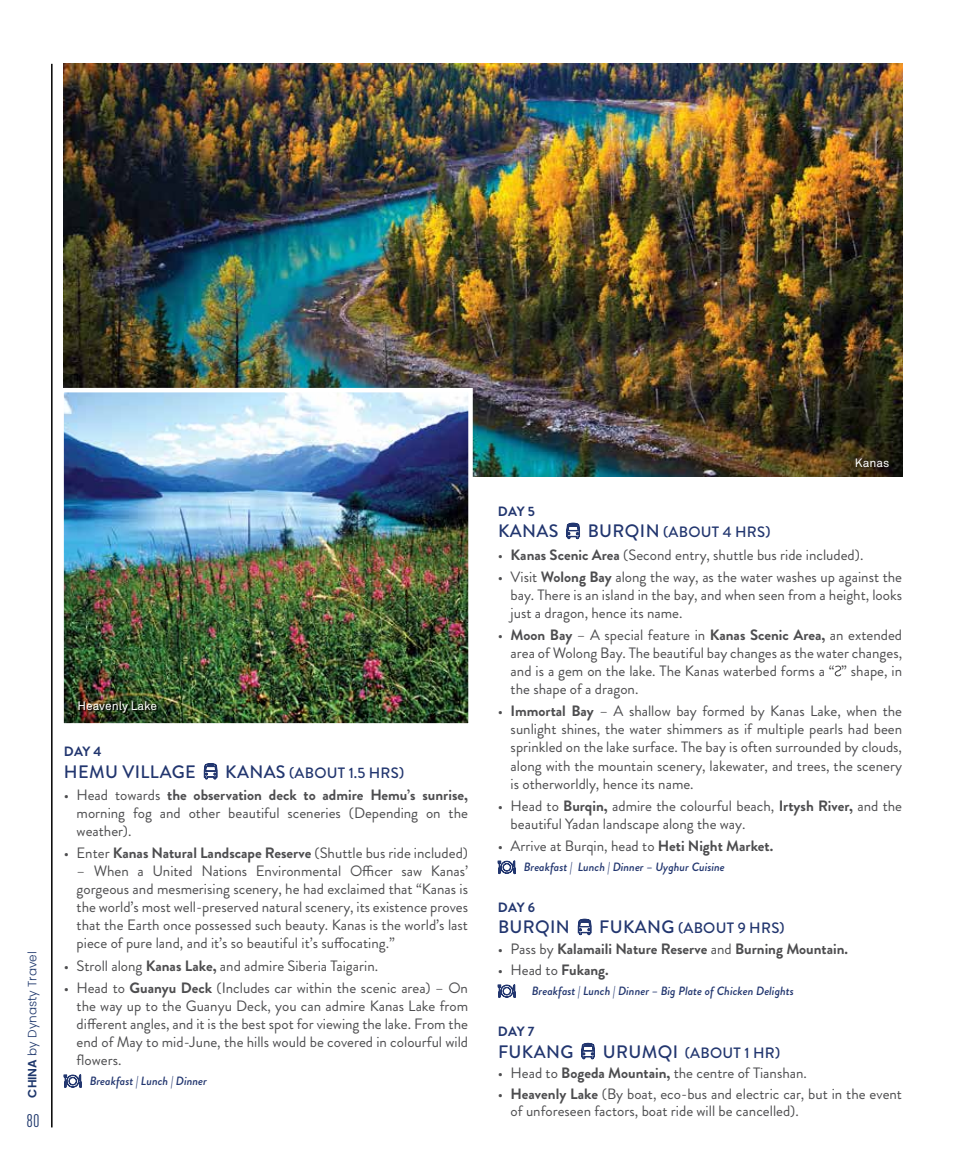
<style>
.page{position:relative;width:966px;height:1170px;background:#fff}
.page>*{position:absolute;margin:0;border:0;box-sizing:border-box;transform-origin:0 0}
.t1{font:500 18px "Brandon Grotesque";letter-spacing:.02em;color:#22366f}
.t2{font:condensed 18px "DIN Pro";color:#1e376c}
.t3{font:15px/18px "Brandon Grotesque";color:#4d4d4f;text-align:justify}
.t4{font:500 15px "Brandon Grotesque";letter-spacing:.02em;color:#22366f}
.t5{font:700 15px "Brandon Grotesque";color:#4d4d4f}
.t6{font:700 13.5px "Brandon Grotesque";letter-spacing:-.01em;color:#22366f}
.t7{font:italic 500 12px "Brandon Grotesque";color:#22366f}
.t8{font:300 12px "Poppins";color:#1e376c}
.t9{font:12px "Akkurat Pro";color:#fff}
.s1{font-weight:600}
.s2{font-size:18px}
.s3{font-weight:700}
.s4{font-weight:400}
</style>
<div class="page">
<hr style="left:51px;top:64px;width:2px;height:1063px;background:#000">
<img style="left:64px;top:64px;width:837px;height:412px">
<img style="left:64px;top:393px;width:403px;height:329px">
<div style="left:59px;top:388px;width:413px;height:339px;border:4px solid #fff"></div>
<svg style="left:80px;top:702px;width:77px;height:11px"></svg>
<svg style="left:204px;top:763px;width:13px;height:16px"></svg>
<svg style="left:64px;top:1074px;width:17px;height:13px"></svg>
<svg style="left:566px;top:522px;width:13px;height:17px"></svg>
<svg style="left:834px;top:665px;width:7px;height:11px"></svg>
<svg style="left:497px;top:860px;width:18px;height:13px"></svg>
<svg style="left:577px;top:918px;width:14px;height:17px"></svg>
<svg style="left:497px;top:984px;width:18px;height:13px"></svg>
<svg style="left:581px;top:1042px;width:13px;height:17px"></svg>
<p class="t8" style="left:25px;top:1097px;width:148px;rotate:-90deg"><span class="s1">CHINA</span> by Dynasty Travel</p>
<p class="t2" style="left:27px;top:1110px;width:14px">80</p>
<p class="t9" style="left:77px;top:699px;width:81px">Heavenly Lake</p>
<p class="t6" style="left:64px;top:742px;width:39px">DAY 4</p>
<p class="t1" style="left:64px;top:759px;width:133px">HEMU VILLAGE</p>
<p class="t4" style="left:225px;top:762px;width:180px"><span class="s2">KANAS</span> (ABOUT 1.5 HRS)</p>
<p class="t3" style="left:77px;top:786px;width:393px;text-indent:-13px">• Head towards <span class="s3">the observation deck to admire Hemu’s sunrise, </span>morning fog and other beautiful sceneries (Depending on the weather).</p>
<p class="t3" style="left:64px;top:844px;width:405px">• Enter <span class="s3">Kanas Natural Landscape Reserve</span> (Shuttle bus ride included)</p>
<p class="t3" style="left:77px;top:862px;width:393px">– When a United Nations Environmental Officer saw Kanas’ gorgeous and mesmerising scenery, he had exclaimed that “Kanas is the world’s most well-preserved natural scenery, its existence proves that the Earth once possessed such beauty. Kanas is the world’s last piece of pure land, and it’s so beautiful it’s suffocating.”</p>
<p class="t3" style="left:64px;top:956px;width:316px">• Stroll along <span class="s3">Kanas Lake,</span> and admire Siberia Taigarin.</p>
<p class="t3" style="left:77px;top:978px;width:393px;text-indent:-13px">• Head to <span class="s3">Guanyu Deck</span> (Includes car within the scenic area) – On the way up to the Guanyu Deck, you can admire Kanas Lake from different angles, and it is the best spot for viewing the lake. From the end of May to mid-June, the hills would be covered in colourful wild flowers.</p>
<p class="t7" style="left:90px;top:1072px;width:119px">Breakfast | Lunch | Dinner</p>
<p class="t9" style="left:854px;top:456px;width:36px">Kanas</p>
<p class="t6" style="left:498px;top:501px;width:38px">DAY 5</p>
<p class="t1" style="left:498px;top:518px;width:62px">KANAS</p>
<p class="t4" style="left:587px;top:522px;width:184px"><span class="s2">BURQIN</span> (ABOUT 4 HRS)</p>
<p class="t3" style="left:497px;top:545px;width:367px">• <span class="s3">Kanas Scenic Area</span> (Second entry, shuttle bus ride included).</p>
<p class="t3" style="left:510px;top:568px;width:393px;text-indent:-13px">• Visit <span class="s3">Wolong Bay</span> along the way, as the water washes up against the bay. There is an island in the bay, and when seen from a height, looks just a dragon, hence its name.</p>
<p class="t3" style="left:510px;top:626px;width:393px;text-indent:-13px">• <span class="s3">Moon Bay</span> – A special feature in <span class="s3">Kanas Scenic Area,</span> an extended area of Wolong Bay. The beautiful bay changes as the water changes, and is a gem on the lake. The Kanas waterbed forms a “ ” shape, in the shape of a dragon.</p>
<p class="t3" style="left:510px;top:702px;width:393px;text-indent:-13px">• <span class="s3">Immortal Bay</span> – A shallow bay formed by Kanas Lake, when the sunlight shines, the water shimmers as if multiple pearls had been sprinkled on the lake surface. The bay is often surrounded by clouds, along with the mountain scenery, lakewater, and trees, the scenery is otherworldly, hence its name.</p>
<p class="t3" style="left:510px;top:796px;width:393px;text-indent:-13px">• Head to <span class="s3">Burqin,</span> admire the colourful beach, <span class="s3">Irtysh River,</span> and the beautiful Yadan landscape along the way.</p>
<p class="t3" style="left:497px;top:837px;width:277px">• Arrive at Burqin, head to <span class="s3">Heti Night Market.</span></p>
<p class="t7" style="left:523px;top:858px;width:203px">Breakfast | Lunch | Dinner – Uyghur Cuisine</p>
<p class="t6" style="left:498px;top:897px;width:38px">DAY 6</p>
<p class="t1" style="left:498px;top:914px;width:73px">BURQIN</p>
<p class="t4" style="left:599px;top:917px;width:187px"><span class="s2">FUKANG</span> (ABOUT 9 HRS)</p>
<p class="t5" style="left:497px;top:938px;width:351px"><span class="s4">• Pass by</span> Kalamaili Nature Reserve <span class="s4">and</span> Burning Mountain.</p>
<p class="t3" style="left:497px;top:960px;width:112px">• Head to <span class="s3">Fukang.</span></p>
<p class="t7" style="left:531px;top:982px;width:263px">Breakfast | Lunch | Dinner – Big Plate of Chicken Delights</p>
<p class="t6" style="left:498px;top:1021px;width:38px">DAY 7</p>
<p class="t1" style="left:498px;top:1038px;width:77px">FUKANG</p>
<p class="t4" style="left:602px;top:1041px;width:179px"><span class="s2">URUMQI</span> (ABOUT 1 HR)</p>
<p class="t3" style="left:497px;top:1064px;width:310px">• Head to <span class="s3">Bogeda Mountain,</span> the centre of Tianshan.</p>
<p class="t3" style="left:510px;top:1085px;width:393px;line-height:16.5px;text-indent:-13px">• <span class="s3">Heavenly Lake</span> (By boat, eco-bus and electric car, but in the event of unforeseen factors, boat ride will be cancelled).</p>
</div>
